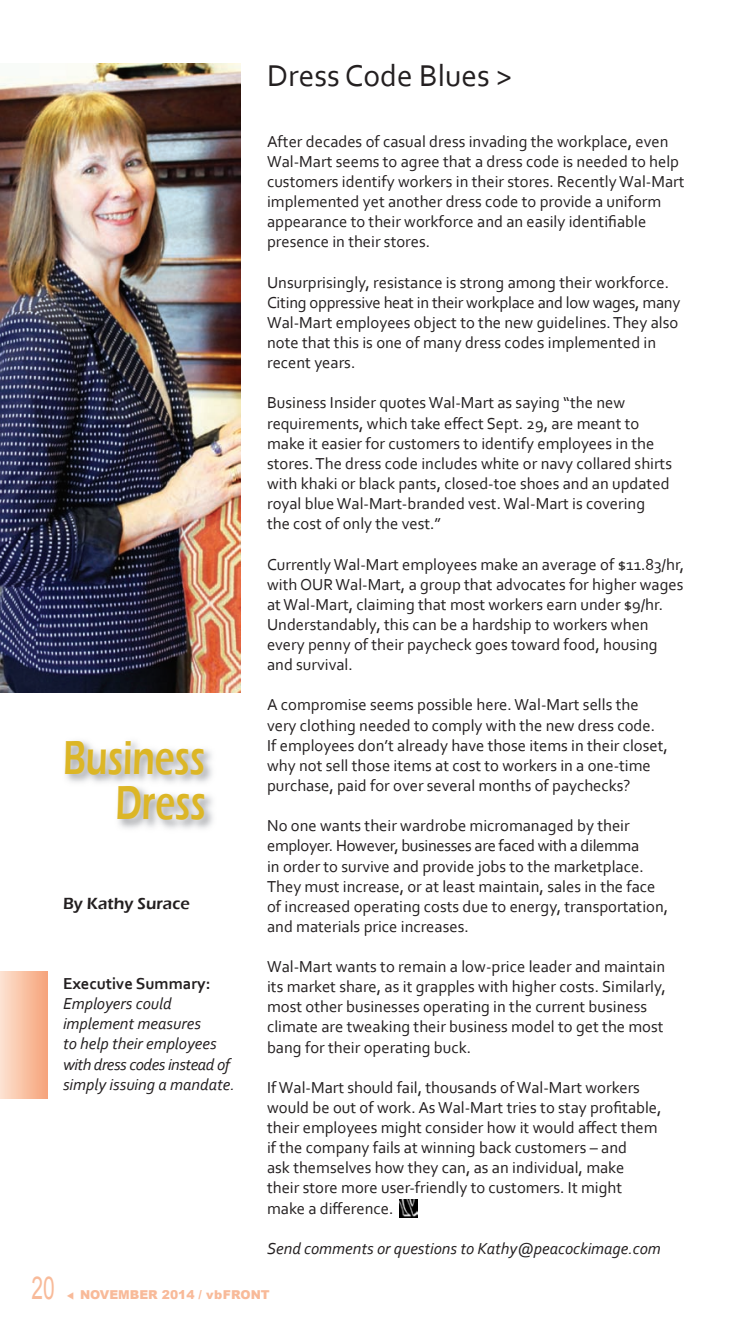
<style>
.page{position:relative;width:756px;height:1323px;background:#fff}
.page>*{position:absolute;margin:0;border:0;box-sizing:border-box;transform-origin:0 0}
.t1{font:600 49px/45.5px "Eras ITC";color:#dcb626;text-align:right;scale:.71 1}
.t2{font:31.5px "Corbel";color:#231f20}
.t3{font:31.5px "Arial";color:#f8ba99;scale:.67 1}
.t4{font:16.62px/20.1px "Corbel";color:#231f20}
.t5{font:italic 16.62px/20.1px "Corbel";color:#231f20}
.t6{font:700 16.62px "Corbel";color:#231f20}
.t7{font:600 16.62px "Eras ITC";color:#231f20}
.t8{font:900 12.25px "Arial";color:#f8ba99}
</style>
<div class="page">
<img style="left:65px;top:741px;width:148px;height:88px">
<img style="left:0;top:63px;width:240px;height:630px">
<div style="left:0;top:972px;width:47px;height:126px;background:linear-gradient(to right,#fde3d2,#f6a47a)"></div>
<img style="left:400px;top:1200px;width:18px;height:17px">
<h2 class="t2" style="left:267px;top:63px;width:247px">Dress Code Blues &gt;</h2>
<h2 class="t3" style="left:32px;top:1270px;width:36px">20</h2>
<h1 class="t1" style="left:63px;top:735px;width:203px">Business<br>Dress</h1>
<p class="t7" style="left:63px;top:894px;width:128px">By Kathy Surace</p>
<p class="t6" style="left:63px;top:977px;width:149px">Executive Summary:</p>
<p class="t5" style="left:63px;top:995px;width:173px">Employers could implement measures<br>to help their employees with dress codes instead of simply issuing a mandate.</p>
<p class="t4" style="left:267px;top:133px;width:419px">After decades of casual dress invading the workplace, even Wal-Mart seems to agree that a dress code is needed to help customers identify workers in their stores. Recently Wal-Mart implemented yet another dress code to provide a uniform appearance to their workforce and an easily identifiable presence in their stores.</p>
<p class="t4" style="left:267px;top:274px;width:415px">Unsurprisingly, resistance is strong among their workforce.<br>Citing oppressive heat in their workplace and low wages, many Wal-Mart employees object to the new guidelines. They also note that this is one of many dress codes implemented in recent years.</p>
<p class="t4" style="left:267px;top:394px;width:407px">Business Insider quotes Wal-Mart as saying “the new requirements, which take effect Sept. 29, are meant to make it easier for customers to identify employees in the stores. The dress code includes white or navy collared shirts with khaki or black pants, closed-toe shoes and an updated royal blue Wal-Mart-branded vest. Wal-Mart is covering the cost of only the vest.”</p>
<p class="t4" style="left:267px;top:555px;width:419px">Currently Wal-Mart employees make an average of $11.83/hr, with OUR Wal-Mart, a group that advocates for higher wages at Wal-Mart, claiming that most workers earn under $9/hr.<br>Understandably, this can be a hardship to workers when every penny of their paycheck goes toward food, housing and survival.</p>
<p class="t4" style="left:267px;top:696px;width:402px">A compromise seems possible here. Wal-Mart sells the very clothing needed to comply with the new dress code.<br>If employees don’t already have those items in their closet, why not sell those items at cost to workers in a one-time purchase, paid for over several months of paychecks?</p>
<p class="t4" style="left:267px;top:817px;width:403px">No one wants their wardrobe micromanaged by their employer. However, businesses are faced with a dilemma<br>in order to survive and provide jobs to the marketplace.<br>They must increase, or at least maintain, sales in the face of increased operating costs due to energy, transportation, and materials price increases.</p>
<p class="t4" style="left:267px;top:958px;width:400px">Wal-Mart wants to remain a low-price leader and maintain its market share, as it grapples with higher costs. Similarly, most other businesses operating in the current business climate are tweaking their business model to get the most bang for their operating buck.</p>
<p class="t4" style="left:267px;top:1079px;width:396px">If Wal-Mart should fail, thousands of Wal-Mart workers would be out of work. As Wal-Mart tries to stay profitable, their employees might consider how it would affect them if the company fails at winning back customers – and<br>ask themselves how they can, as an individual, make<br>their store more user-friendly to customers. It might make a difference.</p>
<p class="t5" style="left:267px;top:1240px;width:395px">Send comments or questions to Kathy@peacockimage.com</p>
<p class="t8" style="left:67px;top:1285px;width:205px">▼ NOVEMBER 2014 / vbFRONT</p>
</div>
